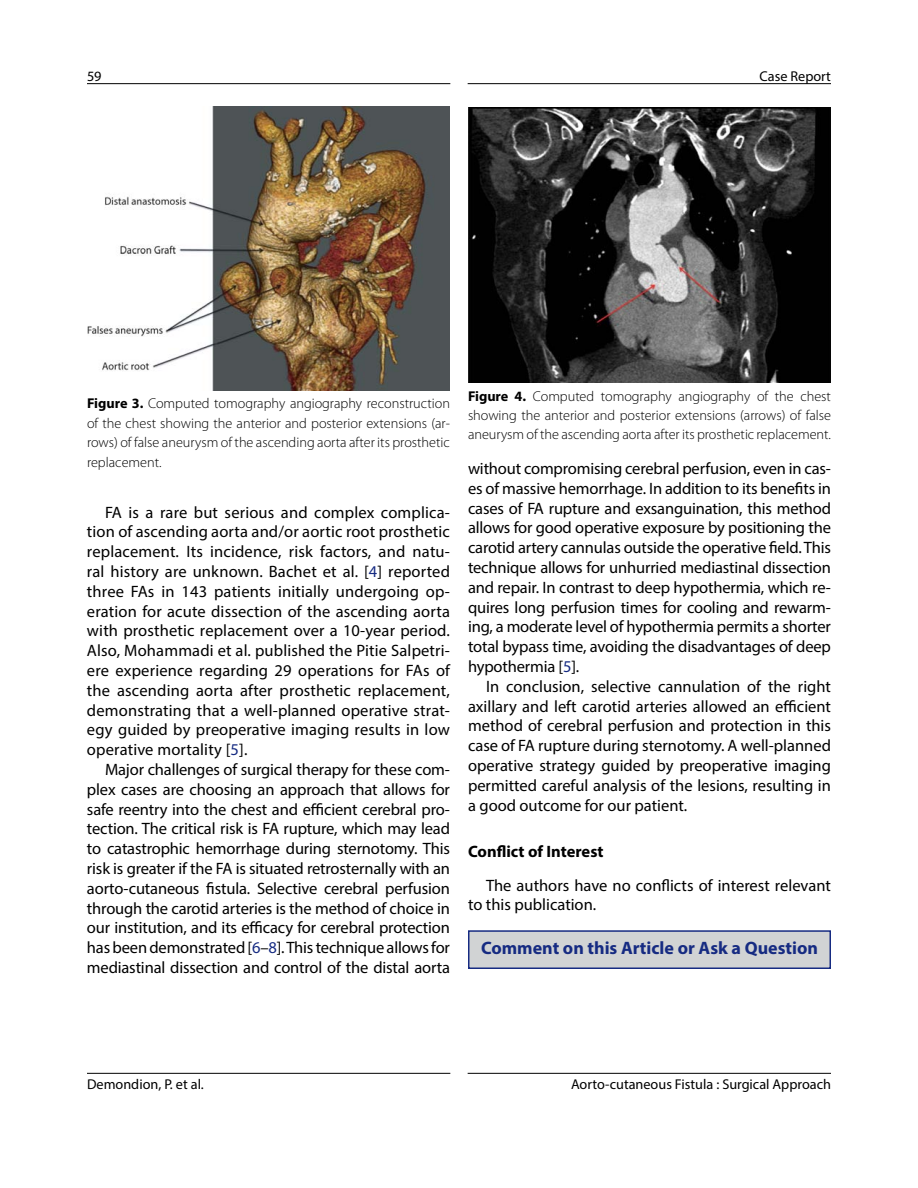
<style>
.page{position:relative;width:918px;height:1188px;background:#fff}
.page>*{position:absolute;margin:0;border:0;box-sizing:border-box;transform-origin:0 0}
.t1{font:700 18px "Myriad Pro";color:#162b82}
.t2{font:16.5px/19.8px "Myriad Pro";color:#000;text-align:justify}
.t3{font:700 16.5px "Myriad Pro";color:#000}
.t4{font:300 14.25px/19.5px "Myriad Pro";color:#000;text-align:justify}
.t5{font:14.25px "Myriad Pro";color:#000}
.s1{font-weight:700}
.s2{color:#162b82}
</style>
<div class="page">
<hr style="left:87px;top:1073px;width:363px;height:1px;background:#000">
<hr style="left:468px;top:1073px;width:363px;height:1px;background:#000">
<hr style="left:87px;top:83px;width:363px;height:1px;background:#000">
<hr style="left:468px;top:83px;width:363px;height:1px;background:#000">
<div style="left:469px;top:931px;width:361px;height:37px;background:#d1d3d4"></div>
<div style="left:468px;top:930px;width:363px;height:39px;border:2px solid #162b82"></div>
<img style="left:88px;top:106px;width:361px;height:284px">
<img style="left:469px;top:107px;width:361px;height:275px">
<p class="t5" style="left:87px;top:67px;width:16px">59</p>
<p class="t5" style="left:760px;top:67px;width:73px">Case Report</p>
<p class="t4" style="left:87px;top:394px;width:365px"><span class="s1">Figure 3.</span> Computed tomography angiography reconstruction of the chest showing the anterior and posterior extensions (ar&shy;rows) of false aneurysm of the ascending aorta after its prosthetic replacement.</p>
<p class="t4" style="left:468px;top:386px;width:365px"><span class="s1">Figure 4.</span> Computed tomography angiography of the chest showing the anterior and posterior extensions (arrows) of false aneurysm of the ascending aorta after its prosthetic replacement.</p>
<p class="t2" style="left:468px;top:458px;width:365px">without compromising cerebral perfusion, even in cas&shy;es of massive hemorrhage. In addition to its benefits in cases of FA rupture and exsanguination, this method allows for good operative exposure by positioning the carotid artery cannulas outside the operative field. This technique allows for unhurried mediastinal dissection and repair. In contrast to deep hypothermia, which re&shy;quires long perfusion times for cooling and rewarm&shy;ing, a moderate level of hypothermia permits a shorter total bypass time, avoiding the disadvantages of deep hypothermia [<span class="s2">5</span>].</p>
<p class="t2" style="left:468px;top:676px;width:365px;text-indent:18px">In conclusion, selective cannulation of the right axillary and left carotid arteries allowed an efficient method of cerebral perfusion and protection in this case of FA rupture during sternotomy. A well-planned operative strategy guided by preoperative imaging permitted careful analysis of the lesions, resulting in a good outcome for our patient.</p>
<p class="t3" style="left:468px;top:841px;width:137px">Conflict of Interest</p>
<p class="t2" style="left:468px;top:875px;width:365px;text-indent:18px">The authors have no conflicts of interest relevant to this publication.</p>
<p class="t1" style="left:481px;top:936px;width:338px">Comment on this Article or Ask a Question</p>
<p class="t2" style="left:87px;top:502px;width:365px;text-indent:18px">FA is a rare but serious and complex complica&shy;tion of ascending aorta and/or aortic root prosthetic replacement. Its incidence, risk factors, and natu&shy;ral history are unknown. Bachet et al. [<span class="s2">4</span>] reported three FAs in 143 patients initially undergoing op&shy;eration for acute dissection of the ascending aorta with prosthetic replacement over a 10-year period.<br>Also, Mohammadi et al. published the Pitie Salpetri&shy;ere experience regarding 29 operations for FAs of the ascending aorta after prosthetic replacement, demonstrating that a well-planned operative strat&shy;egy guided by preoperative imaging results in low operative mortality [<span class="s2">5</span>].</p>
<p class="t2" style="left:87px;top:759px;width:365px;text-indent:18px">Major challenges of surgical therapy for these com&shy;plex cases are choosing an approach that allows for safe reentry into the chest and efficient cerebral pro&shy;tection. The critical risk is FA rupture, which may lead to catastrophic hemorrhage during sternotomy. This risk is greater if the FA is situated retrosternally with an aorto-cutaneous fistula. Selective cerebral perfusion through the carotid arteries is the method of choice in our institution, and its efficacy for cerebral protection has been demonstrated [<span class="s2">6</span>–<span class="s2">8</span>]. This technique allows for mediastinal dissection and control of the distal aorta</p>
<p class="t5" style="left:87px;top:1075px;width:118px">Demondion, P. et al.</p>
<p class="t5" style="left:571px;top:1075px;width:261px">Aorto-cutaneous Fistula : Surgical Approach</p>
</div>
